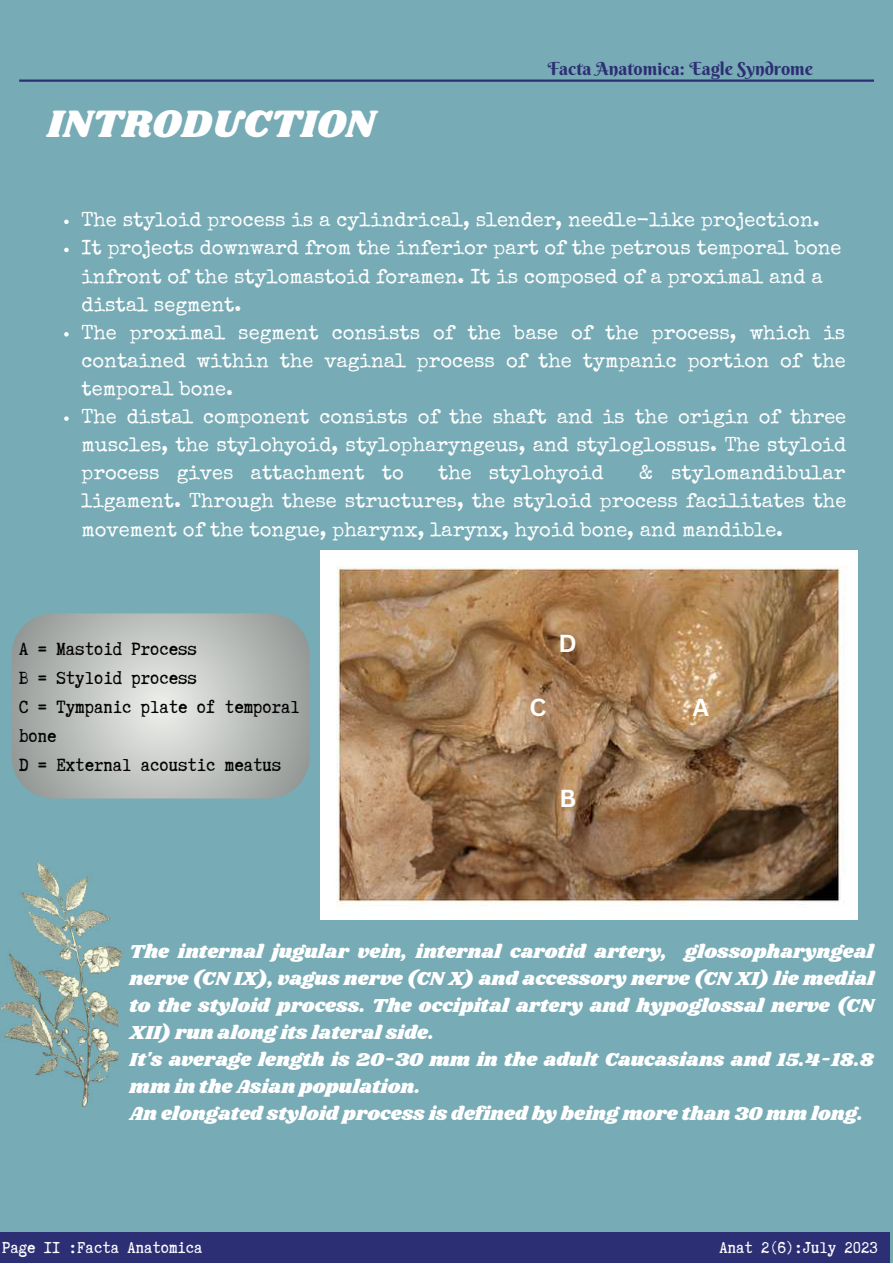
<style>
.page{position:relative;width:893px;height:1264px;background:#fff}
.page>*{position:absolute;margin:0;border:0;box-sizing:border-box;transform-origin:0 0}
.t1{font:39.6px "Shrikhand";color:#fff}
.t2{font:700 24px "Canva Sans";color:#fff}
.t3{font:21px/29px "Truetypewriter Polygl OTT";color:#000}
.t4{font:20.1px/28px "Special Elite";color:#fff}
.t5{font:19.5px/27px "Shrikhand";color:#fff}
.t6{font:18.75px "Truetypewriter Polygl OTT";color:#fff}
.t7{font:18px "Berkshire Swash";color:#2d2f74}
</style>
<div class="page">
<div style="left:0;top:0;width:892px;height:1262px;background:#77abb6"></div>
<div style="left:0;top:1231px;width:890px;height:31px;background:#2d2f74"></div>
<hr style="left:19px;top:79px;width:854px;height:3px;background:#2d2f74">
<img style="left:321px;top:550px;width:536px;height:369px">
<img style="left:0;top:861px;width:118px;height:245px">
<svg style="left:12px;top:613px;width:297px;height:185px;background:#b7bcb9"></svg>
<svg style="left:64px;top:219px;width:5px;height:5px"></svg>
<svg style="left:64px;top:248px;width:5px;height:4px"></svg>
<svg style="left:64px;top:332px;width:5px;height:4px"></svg>
<svg style="left:64px;top:416px;width:5px;height:5px"></svg>
<h1 class="t1" style="left:47px;top:97px;width:329px">INTRODUCTION</h1>
<p class="t7" style="left:547px;top:57px;width:267px">Facta Anatomica: Eagle Syndrome</p>
<p class="t4" style="left:81px;top:208px;width:766px">The styloid process is a cylindrical, slender, needle-like projection.<br>It projects downward from the inferior part of the petrous temporal bone infront of the stylomastoid foramen. It is composed of a proximal and a distal segment.<br>The proximal segment consists of the base of the process, which is contained within the vaginal process of the tympanic portion of the temporal bone.<br>The distal component consists of the shaft and is the origin of three muscles, the stylohyoid, stylopharyngeus, and styloglossus. The styloid process gives attachment to</p>
<p class="t4" style="left:81px;top:461px;width:766px;text-align:justify;text-indent:557px">&amp; stylomandibular ligament. Through these structures, the styloid process facilitates the movement of the tongue, pharynx, larynx, hyoid bone, and mandible.</p>
<p class="t4" style="left:438px;top:461px;width:167px">the stylohyoid</p>
<p class="t3" style="left:19px;top:634px;width:179px">A = Mastoid Process</p>
<p class="t2" style="left:558px;top:626px;width:20px">D</p>
<p class="t3" style="left:19px;top:663px;width:282px">B = Styloid process<br>C = Tympanic plate of temporal bone<br>D = External acoustic meatus</p>
<p class="t2" style="left:529px;top:690px;width:18px">C</p>
<p class="t2" style="left:559px;top:781px;width:18px">B</p>
<p class="t2" style="left:692px;top:690px;width:18px">A</p>
<p class="t5" style="left:130px;top:938px;width:746px">The internal jugular vein, internal carotid artery, glossopharyngeal nerve (CN IX), vagus nerve (CN X) and accessory nerve (CN XI) lie medial to the styloid process. The occipital artery and hypoglossal nerve (CN XII) run along its lateral side.<br>It's average length is 20-30 mm in the adult Caucasians and 15.4-18.8 mm in the Asian population.<br>An elongated styloid process is defined by being more than 30 mm long.</p>
<p class="t6" style="left:2px;top:1238px;width:202px">Page I1 :Facta Anatomica</p>
<p class="t6" style="left:719px;top:1238px;width:160px">Anat 2(6):July 2023</p>
</div>
